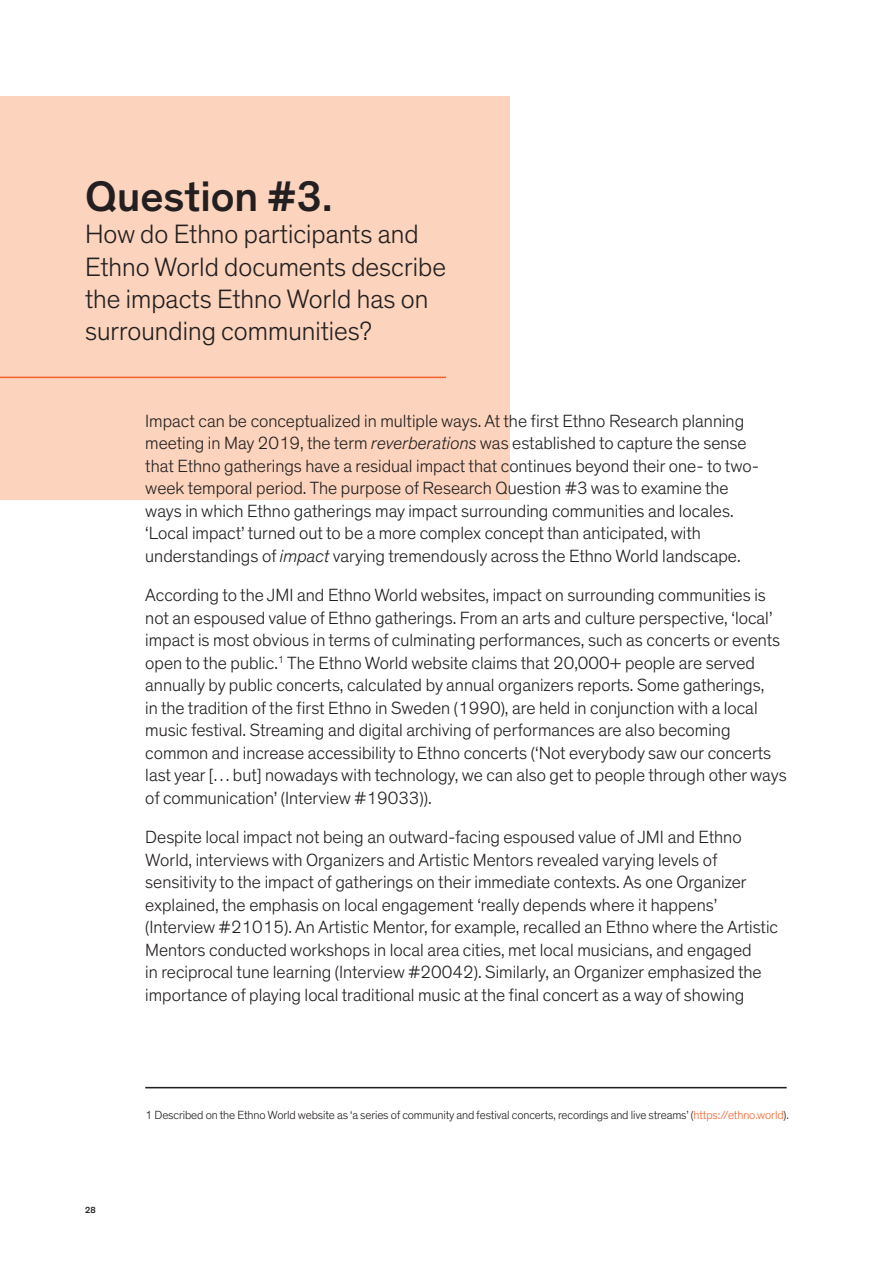
<style>
.page{position:relative;width:893px;height:1263px;background:#fff}
.page>*{position:absolute;margin:0;border:0;box-sizing:border-box;transform-origin:0 0}
.Main_title{font:500 43.5px "Theinhardt";color:#231f20}
.Main_title-2{font:300 27px/32.4px "Theinhardt";color:#231f20}
.Body{font:300 18px/22.5px "Theinhardt";color:#231f20}
.footnote{font:300 12px "Theinhardt";letter-spacing:-.01em;color:#231f20}
.t1{font:500 9px "Theinhardt";color:#231f20}
.s1{font-style:italic}
.s2{color:#f2642f}
</style>
<div class="page">
<div style="left:0;top:96px;width:510px;height:404px;background:#fcd4bd"></div>
<hr style="left:0;top:377px;width:446px;height:1px;background:#f2642f">
<hr style="left:145px;top:1087px;width:642px;height:1px;background:#231f20">
<p class="Main_title" style="left:85px;top:170px;width:249px">Question #3.</p>
<p class="Main_title-2" style="left:85px;top:218px;width:362px">How do Ethno participants and<br>Ethno World documents describe the impacts Ethno World has on surrounding communities?</p>
<p class="Body" style="left:145px;top:409px;width:615px">Impact can be conceptualized in multiple ways. At the first Ethno Research planning meeting in May 2019, the term <span class="s1">reverberations</span> was established to capture the sense that Ethno gatherings have a residual impact that continues beyond their one- to two&shy;week temporal period. The purpose of Research Question #3 was to examine the ways in which Ethno gatherings may impact surrounding communities and locales. ‘Local impact’ turned out to be a more complex concept than anticipated, with understandings of <span class="s1">impact</span> varying tremendously across the Ethno World landscape.</p>
<p class="Body" style="left:145px;top:584px;width:643px">According to the JMI and Ethno World websites, impact on surrounding communities is not an espoused value of Ethno gatherings. From an arts and culture perspective, ‘local’ impact is most obvious in terms of culminating performances, such as concerts or events open to the public.<sup>1</sup> The Ethno World website claims that 20,000+ people are served annually by public concerts, calculated by annual organizers reports. Some gatherings,<br>in the tradition of the first Ethno in Sweden (1990), are held in conjunction with a local music festival. Streaming and digital archiving of performances are also becoming common and increase accessibility to Ethno concerts (‘Not everybody saw our concerts last year [… but] nowadays with technology, we can also get to people through other ways of communication’ (Interview #19033)).</p>
<p class="Body" style="left:145px;top:826px;width:634px">Despite local impact not being an outward-facing espoused value of JMI and Ethno World, interviews with Organizers and Artistic Mentors revealed varying levels of sensitivity to the impact of gatherings on their immediate contexts. As one Organizer explained, the emphasis on local engagement ‘really depends where it happens’ (Interview #21015). An Artistic Mentor, for example, recalled an Ethno where the Artistic Mentors conducted workshops in local area cities, met local musicians, and engaged<br>in reciprocal tune learning (Interview #20042). Similarly, an Organizer emphasized the importance of playing local traditional music at the final concert as a way of showing</p>
<p class="t1" style="left:85px;top:1204px;width:12px">28</p>
<p class="footnote" style="left:145px;top:1108px;width:645px">1 Described on the Ethno World website as ‘a series of community and festival concerts, recordings and live streams’ (<span class="s2">https://ethno.world</span>).</p>
</div>
